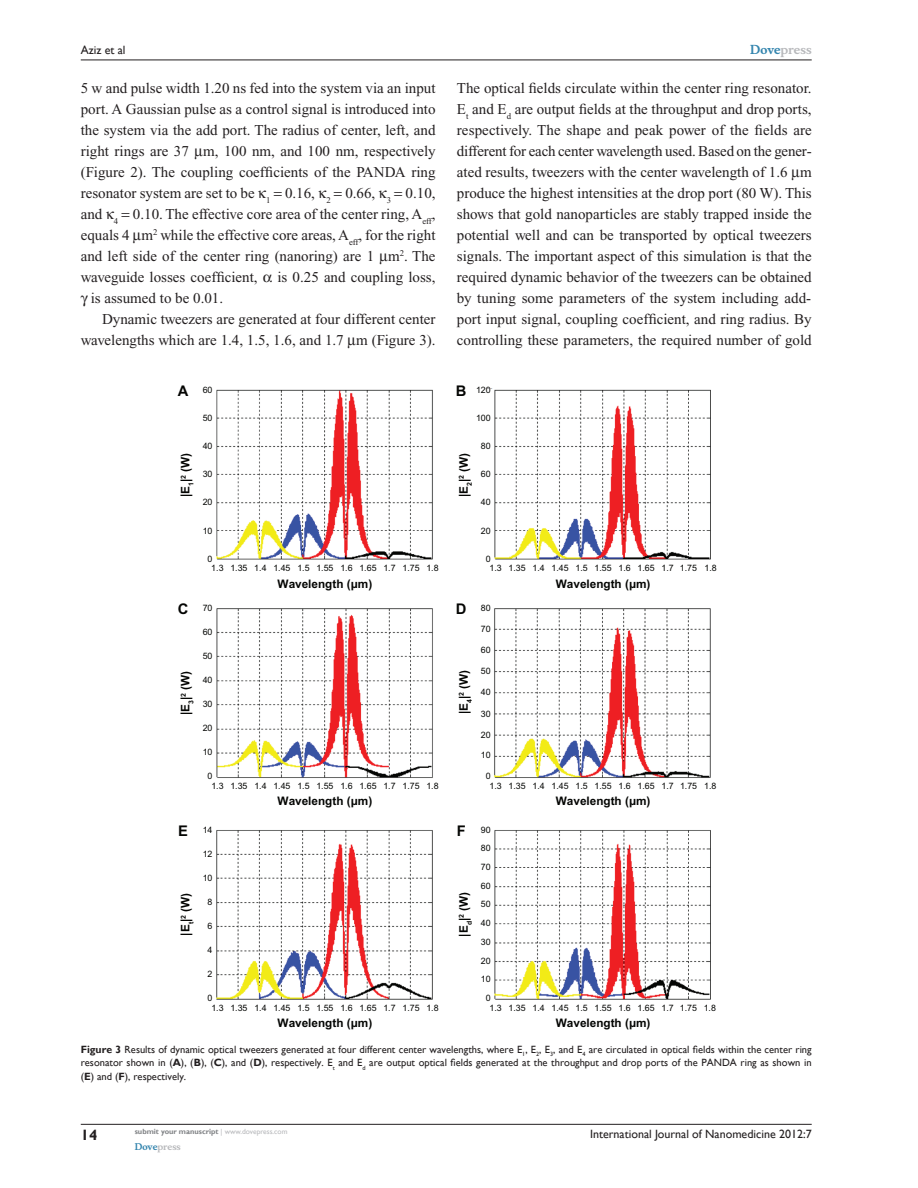
<style>
.page{position:relative;width:918px;height:1188px;background:#fff}
.page>*{position:absolute;margin:0;border:0;box-sizing:border-box;transform-origin:0 0}
.t1{font:15px/21px "Times New Roman";color:#231f20;text-align:justify}
.t2{font:700 15px "Gill Sans";color:#231f20}
.t3{font:700 14.7px "Arial";color:#040503}
.t4{font:12px "Gill Sans";color:#231f20}
.t5{font:700 12px "Musee";color:#b8b9bc}
.t6{font:700 11.7px "Arial";color:#040503}
.t7{font:10.5px/13.5px "Gill Sans";color:#231f20;text-align:justify}
.t8{font:700 9px "Musee";color:#b8b9bc}
.t9{font:8.85px/9.6px "Arial";color:#040503}
.t10{font:700 7.5px "Gill Sans";color:#808285}
.s1{color:#3485ae}
.s2{font-weight:700}
.s3{font-weight:400;color:#b8b9bc}
</style>
<div class="page">
<img style="left:216px;top:388px;width:495px;height:611px">
<hr style="left:81px;top:1124px;width:731px;height:1px;background:#231f20">
<hr style="left:81px;top:60px;width:731px;height:1px;background:#231f20">
<p class="t4" style="left:81px;top:43px;width:46px">Aziz et al</p>
<p class="t1" style="left:81px;top:77px;width:356px">5 w and pulse width 1.20 ns fed into the system via an input port. A Gaussian pulse as a control signal is introduced into the system via the add port. The radius of center, left, and right rings are 37 m, 100 nm, and 100 nm, respectively (Figure 2). The coupling coefficients of the PANDA ring resonator system are set to be <sub>1</sub> 0.16, <sub>2</sub> 0.66, <sub>3</sub> 0.10, and <sub>4</sub> 0.10. The effective core area of the center ring, A<sub>eff</sub>, equals 4 m<sup>2</sup> while the effective core areas, A<sub>eff</sub>, for the right and left side of the center ring (nanoring) are 1 m<sup>2</sup>. The waveguide losses coefficient,</p>
<p class="t1" style="left:277px;top:266px;width:160px">is 0.25 and coupling loss,</p>
<p class="t1" style="left:91px;top:287px;width:134px">is assumed to be 0.01.</p>
<p class="t1" style="left:102px;top:308px;width:335px">Dynamic tweezers are generated at four different center</p>
<p class="t1" style="left:81px;top:329px;width:356px">wavelengths which are 1.4, 1.5, 1.6, and 1.7 m (Figure 3).</p>
<p class="t5" style="left:750px;top:43px;width:63px"><span class="s1">Dove</span>press</p>
<p class="t1" style="left:457px;top:77px;width:356px">The optical fields circulate within the center ring resonator.<br>E<sub>t</sub> and E<sub>d</sub> are output fields at the throughput and drop ports, respectively. The shape and peak power of the fields are different for each center wavelength used. Based on the gener&shy;ated results, tweezers with the center wavelength of 1.6 m produce the highest intensities at the drop port (80 W). This shows that gold nanoparticles are stably trapped inside the potential well and can be transported by optical tweezers signals. The important aspect of this simulation is that the required dynamic behavior of the tweezers can be obtained by tuning some parameters of the system including add&shy;port input signal, coupling coefficient, and ring radius. By controlling these parameters, the required number of gold</p>
<p class="t3" style="left:178px;top:382px;width:12px">A</p>
<p class="t3" style="left:456px;top:382px;width:12px">B</p>
<p class="t9" style="left:203px;top:386px;width:11px">60</p>
<p class="t9" style="left:476px;top:386px;width:16px">120</p>
<p class="t9" style="left:203px;top:414px;width:11px">50</p>
<p class="t9" style="left:476px;top:414px;width:16px">100</p>
<p class="t9" style="left:203px;top:442px;width:11px">40</p>
<p class="t9" style="left:481px;top:442px;width:11px">80</p>
<p class="t6" style="left:179px;top:497px;width:46px;rotate:-90deg">|E<sub>1</sub>|<sup>2</sup> (W)</p>
<p class="t9" style="left:203px;top:470px;width:11px">30</p>
<p class="t9" style="left:203px;top:498px;width:11px">20</p>
<p class="t9" style="left:203px;top:526px;width:11px">10</p>
<p class="t9" style="left:211px;top:554px;width:124px;text-indent:-4px">0<br>1.3 1.35 1.4 1.45 1.5 1.55</p>
<p class="t6" style="left:278px;top:577px;width:96px">Wavelength (µm)</p>
<p class="t9" style="left:340px;top:563px;width:100px">1.6 1.65 1.7 1.75 1.8</p>
<p class="t6" style="left:457px;top:497px;width:46px;rotate:-90deg">|E<sub>2</sub>|<sup>2</sup> (W)</p>
<p class="t3" style="left:178px;top:600px;width:12px">C</p>
<p class="t3" style="left:456px;top:600px;width:12px">D</p>
<p class="t9" style="left:203px;top:603px;width:11px">70</p>
<p class="t9" style="left:203px;top:627px;width:11px">60</p>
<p class="t6" style="left:179px;top:715px;width:46px;rotate:-90deg">|E<sub>3</sub>|<sup>2</sup> (W)</p>
<p class="t9" style="left:203px;top:651px;width:11px">50</p>
<p class="t9" style="left:203px;top:676px;width:11px">40</p>
<p class="t9" style="left:203px;top:699px;width:11px">30</p>
<p class="t9" style="left:203px;top:723px;width:11px">20</p>
<p class="t9" style="left:203px;top:748px;width:11px">10</p>
<p class="t9" style="left:211px;top:771px;width:124px;text-indent:-4px">0<br>1.3 1.35 1.4 1.45 1.5 1.55</p>
<p class="t6" style="left:278px;top:794px;width:96px">Wavelength (µm)</p>
<p class="t9" style="left:340px;top:781px;width:100px">1.6 1.65 1.7 1.75 1.8</p>
<p class="t6" style="left:457px;top:714px;width:46px;rotate:-90deg">|E<sub>4</sub>|<sup>2</sup> (W)</p>
<p class="t3" style="left:178px;top:822px;width:11px">E</p>
<p class="t3" style="left:457px;top:822px;width:10px">F</p>
<p class="t9" style="left:203px;top:825px;width:11px">14</p>
<p class="t9" style="left:203px;top:849px;width:11px">12</p>
<p class="t6" style="left:179px;top:936px;width:44px;rotate:-90deg">|E<sub>t</sub>|<sup>2</sup> (W)</p>
<p class="t9" style="left:203px;top:873px;width:11px">10</p>
<p class="t9" style="left:208px;top:897px;width:6px">8</p>
<p class="t9" style="left:208px;top:921px;width:6px">6</p>
<p class="t9" style="left:208px;top:945px;width:6px">4</p>
<p class="t9" style="left:208px;top:969px;width:6px">2</p>
<p class="t9" style="left:211px;top:993px;width:124px;text-indent:-4px">0<br>1.3 1.35 1.4 1.45 1.5 1.55</p>
<p class="t6" style="left:278px;top:1016px;width:96px">Wavelength (µm)</p>
<p class="t9" style="left:340px;top:1003px;width:100px">1.6 1.65 1.7 1.75 1.8</p>
<p class="t6" style="left:457px;top:937px;width:46px;rotate:-90deg">|E<sub>d</sub>|<sup>2</sup> (W)</p>
<p class="t9" style="left:481px;top:470px;width:11px">60</p>
<p class="t9" style="left:481px;top:498px;width:11px">40</p>
<p class="t9" style="left:481px;top:526px;width:11px">20</p>
<p class="t9" style="left:490px;top:554px;width:124px;text-indent:-4px">0<br>1.3 1.35 1.4 1.45 1.5 1.55</p>
<p class="t6" style="left:556px;top:577px;width:96px">Wavelength (µm)</p>
<p class="t9" style="left:619px;top:563px;width:100px">1.6 1.65 1.7 1.75 1.8</p>
<p class="t9" style="left:481px;top:603px;width:11px">80</p>
<p class="t9" style="left:481px;top:624px;width:11px">70</p>
<p class="t9" style="left:481px;top:645px;width:11px">60</p>
<p class="t9" style="left:481px;top:666px;width:11px">50</p>
<p class="t9" style="left:481px;top:687px;width:11px">40</p>
<p class="t9" style="left:481px;top:709px;width:11px">30</p>
<p class="t9" style="left:481px;top:730px;width:11px">20</p>
<p class="t9" style="left:481px;top:751px;width:11px">10</p>
<p class="t9" style="left:490px;top:771px;width:124px;text-indent:-4px">0<br>1.3 1.35 1.4 1.45 1.5 1.55</p>
<p class="t6" style="left:556px;top:794px;width:96px">Wavelength (µm)</p>
<p class="t9" style="left:619px;top:781px;width:99px">1.6 1.65 1.7 1.75 1.8</p>
<p class="t9" style="left:481px;top:825px;width:11px">90</p>
<p class="t9" style="left:481px;top:843px;width:11px">80</p>
<p class="t9" style="left:481px;top:858px;width:11px;line-height:18.5px;text-align:justify">70<br>60<br>50</p>
<p class="t9" style="left:481px;top:918px;width:11px">40</p>
<p class="t9" style="left:481px;top:937px;width:11px">30</p>
<p class="t9" style="left:481px;top:956px;width:11px">20</p>
<p class="t9" style="left:481px;top:974px;width:11px">10</p>
<p class="t9" style="left:490px;top:993px;width:124px;text-indent:-4px">0<br>1.3 1.35 1.4 1.45 1.5 1.55</p>
<p class="t6" style="left:556px;top:1016px;width:96px">Wavelength (µm)</p>
<p class="t9" style="left:619px;top:1003px;width:99px">1.6 1.65 1.7 1.75 1.8</p>
<p class="t7" style="left:81px;top:1042px;width:732px"><span class="s2">Figure 3</span> Results of dynamic optical tweezers generated at four different center wavelengths, where E<sub>1</sub>, E<sub>2</sub>, E<sub>3</sub>, and E<sub>4</sub> are circulated in optical fields within the center ring resonator shown in (<span class="s2">A</span>), (<span class="s2">B</span>), (<span class="s2">C</span>), and (<span class="s2">D</span>), respectively. E<sub>t</sub> and E<sub>d</sub> are output optical fields generated at the throughput and drop ports of the PANDA ring as shown in (<span class="s2">E</span>) and (<span class="s2">F</span>), respectively.</p>
<p class="t2" style="left:81px;top:1126px;width:18px">14</p>
<p class="t10" style="left:135px;top:1127px;width:154px">submit your manuscript <span class="s3">| www.dovepress.com</span></p>
<p class="t8" style="left:135px;top:1141px;width:48px"><span class="s1">Dove</span>press</p>
<p class="t4" style="left:590px;top:1127px;width:223px">International Journal of Nanomedicine 2012:7</p>
</div>
